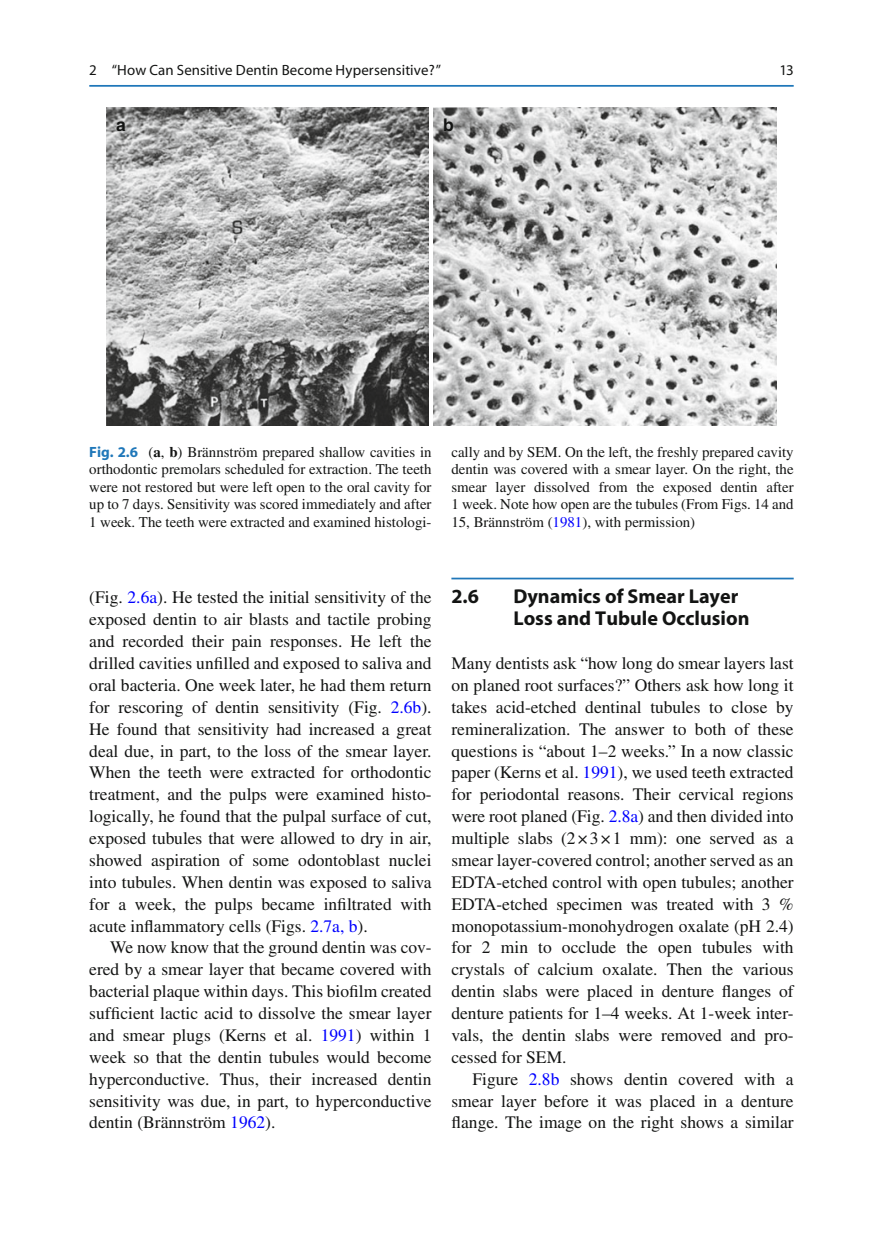
<style>
.page{position:relative;width:883px;height:1260px;background:#fff}
.page>*{position:absolute;margin:0;border:0;box-sizing:border-box;transform-origin:0 0}
.t1{font:700 20.12px/21.9px "Myriad";color:#131413}
.t2{font:17.5px/21.9px "Times";color:#131413;text-align:justify}
.t3{font:700 17.5px "Helvetica";color:#131413}
.t4{font:14.88px/17.5px "Times";color:#131413;text-align:justify}
.t5{font:14.88px "Myriad";letter-spacing:.01em;color:#131413}
.s1{font-family:"Myriad";font-weight:700;color:#1f77b9}
.s2{font-weight:700}
.s3{color:#00f}
</style>
<div class="page">
<hr style="left:451px;top:578px;width:343px;height:1px;background:#1f77b9">
<img style="left:107px;top:107px;width:322px;height:318px">
<img style="left:434px;top:107px;width:342px;height:318px">
<hr style="left:89px;top:85px;width:705px;height:2px;background:#1f77b9">
<p class="t5" style="left:89px;top:64px;width:353px">2 “How Can Sensitive Dentin Become Hypersensitive?”</p>
<p class="t3" style="left:116px;top:118px;width:11px">a</p>
<p class="t3" style="left:443px;top:118px;width:12px">b</p>
<p class="t5" style="left:779px;top:64px;width:16px">13</p>
<p class="t4" style="left:89px;top:444px;width:344px"><span class="s1">Fig. 2.6</span> ( <span class="s2">a</span> , <span class="s2">b</span> ) Brännström prepared shallow cavities in orthodontic premolars scheduled for extraction. The teeth were not restored but were left open to the oral cavity for up to 7 days. Sensitivity was scored immediately and after 1 week. The teeth were extracted and examined histologi-</p>
<p class="t4" style="left:451px;top:444px;width:344px">cally and by SEM. On the left, the freshly prepared cavity dentin was covered with a smear layer. On the right, the smear layer dissolved from the exposed dentin after 1 week. Note how open are the tubules (From Figs. 14 and 15, Brännström ( <span class="s3">1981</span> ), with permission)</p>
<p class="t2" style="left:89px;top:588px;width:344px">(Fig. <span class="s3">2.6a</span> ). He tested the initial sensitivity of the exposed dentin to air blasts and tactile probing and recorded their pain responses. He left the drilled cavities unfilled and exposed to saliva and oral bacteria. One week later, he had them return for rescoring of dentin sensitivity (Fig. <span class="s3">2.6b</span> ).<br>He found that sensitivity had increased a great deal due, in part, to the loss of the smear layer.<br>When the teeth were extracted for orthodontic treatment, and the pulps were examined histo&shy;logically, he found that the pulpal surface of cut, exposed tubules that were allowed to dry in air, showed aspiration of some odontoblast nuclei into tubules. When dentin was exposed to saliva for a week, the pulps became infiltrated with acute inflammatory cells (Figs. <span class="s3">2.7a, b</span> ).</p>
<p class="t2" style="left:89px;top:938px;width:344px;text-indent:21px">We now know that the ground dentin was cov&shy;ered by a smear layer that became covered with bacterial plaque within days. This biofilm created sufficient lactic acid to dissolve the smear layer and smear plugs (Kerns et al. <span class="s3">1991</span> ) within 1 week so that the dentin tubules would become hyperconductive. Thus, their increased dentin sensitivity was due, in part, to hyperconductive dentin (Brännström <span class="s3">1962</span> ).</p>
<p class="t1" style="left:451px;top:587px;width:29px">2.6</p>
<p class="t1" style="left:513px;top:587px;width:238px">Dynamics of Smear Layer<br>Loss and Tubule Occlusion</p>
<p class="t2" style="left:451px;top:654px;width:344px">Many dentists ask “how long do smear layers last on planed root surfaces?” Others ask how long it takes acid-etched dentinal tubules to close by remineralization. The answer to both of these questions is “about 1–2 weeks.” In a now classic paper (Kerns et al. <span class="s3">1991</span> ), we used teeth extracted for periodontal reasons. Their cervical regions were root planed (Fig. <span class="s3">2.8a</span> ) and then divided into multiple slabs (2 × 3 × 1 mm): one served as a smear layer-covered control; another served as an EDTA-etched control with open tubules; another EDTA-etched specimen was treated with 3 % monopotassium-monohydrogen oxalate (pH 2.4) for 2 min to occlude the open tubules with crystals of calcium oxalate. Then the various dentin slabs were placed in denture flanges of denture patients for 1–4 weeks. At 1-week inter&shy;vals, the dentin slabs were removed and pro&shy;cessed for SEM.</p>
<p class="t2" style="left:451px;top:1070px;width:344px;text-indent:21px">Figure <span class="s3">2.8b</span> shows dentin covered with a smear layer before it was placed in a denture flange. The image on the right shows a similar</p>
</div>
